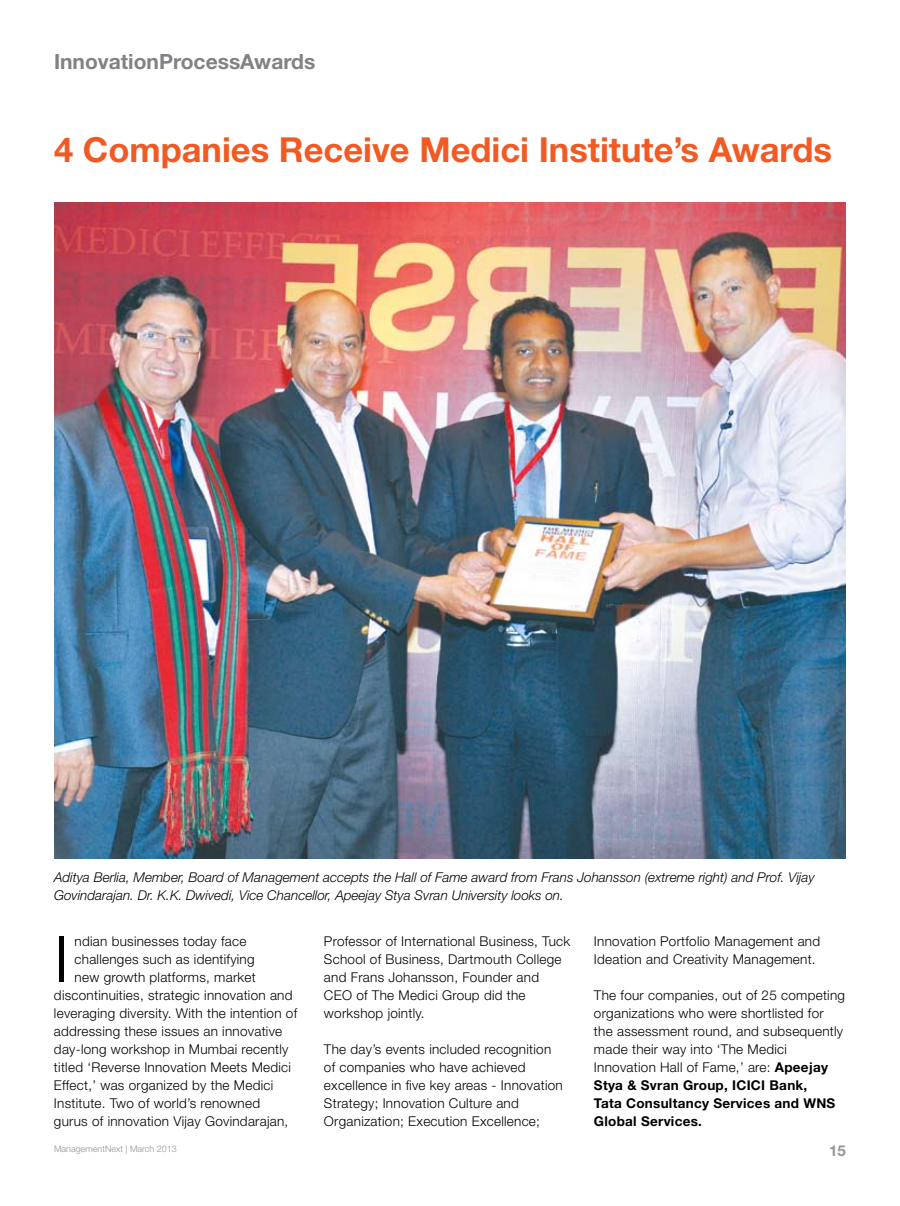
<style>
.page{position:relative;width:900px;height:1206px;background:#fff}
.page>*{position:absolute;margin:0;border:0;box-sizing:border-box;transform-origin:0 0}
.t1{font:300 63.9px "Helvetica Neue LT Std";color:#000}
.t2{font:700 34.5px "Helvetica Neue LT Std";color:#f15a22}
.t3{font:700 21px "Helvetica Neue LT Std";color:#808285}
.t4{font:700 15px "Helvetica Neue LT Std";color:#939598}
.t5{font:300 13.5px/18px "Helvetica Neue LT Std";letter-spacing:.02em;color:#000}
.t6{font:italic 300 13.5px/18px "Helvetica Neue LT Std";color:#000}
.t7{font:300 9px "Helvetica Neue LT Std";color:#939598}
.s1{font-weight:700}
</style>
<div class="page">
<img style="left:54px;top:203px;width:792px;height:656px">
<h3 class="t3" style="left:54px;top:49px;width:263px">InnovationProcessAwards</h3>
<h2 class="t2" style="left:54px;top:128px;width:779px">4 Companies Receive Medici Institute’s Awards</h2>
<p class="t6" style="left:54px;top:868px;width:762px">Aditya Berlia, Member, Board of Management accepts the Hall of Fame award from Frans Johansson (extreme right) and Prof. Vijay<br>Govindarajan. Dr. K.K. Dwivedi, Vice Chancellor, Apeejay Stya Svran University looks on.</p>
<h1 class="t1" style="left:54px;top:920px;width:16px">I</h1>
<p class="t5" style="left:75px;top:932px;width:173px">ndian businesses today face</p>
<p class="t5" style="left:75px;top:950px;width:182px">challenges such as identifying</p>
<p class="t5" style="left:75px;top:968px;width:183px">new growth platforms, market</p>
<p class="t5" style="left:54px;top:986px;width:240px">discontinuities, strategic innovation and</p>
<p class="t5" style="left:54px;top:1004px;width:245px">leveraging diversity. With the intention of</p>
<p class="t5" style="left:54px;top:1022px;width:230px">addressing these issues an innovative</p>
<p class="t5" style="left:54px;top:1040px;width:236px">day-long workshop in Mumbai recently</p>
<p class="t5" style="left:54px;top:1058px;width:239px">titled ‘Reverse Innovation Meets Medici</p>
<p class="t5" style="left:54px;top:1076px;width:221px">Effect,’ was organized by the Medici</p>
<p class="t5" style="left:54px;top:1094px;width:208px">Institute. Two of world’s renowned</p>
<p class="t5" style="left:54px;top:1112px;width:236px">gurus of innovation Vijay Govindarajan,</p>
<p class="t5" style="left:324px;top:932px;width:248px">Professor of International Business, Tuck<br>School of Business, Dartmouth College and Frans Johansson, Founder and<br>CEO of The Medici Group did the workshop jointly.</p>
<p class="t5" style="left:324px;top:1040px;width:240px">The day’s events included recognition of companies who have achieved excellence in five key areas - Innovation Strategy; Innovation Culture and Organization; Execution Excellence;</p>
<p class="t5" style="left:594px;top:931px;width:228px">Innovation Portfolio Management and<br>Ideation and Creativity Management.</p>
<p class="t5" style="left:594px;top:985px;width:253px">The four companies, out of 25 competing organizations who were shortlisted for the assessment round, and subsequently made their way into ‘The Medici Innovation Hall of Fame,’ are: <span class="s1">Apeejay Stya &amp; Svran Group, ICICI Bank,<br>Tata Consultancy Services and WNS Global Services.</span></p>
<p class="t7" style="left:54px;top:1143px;width:124px">ManagementNext | March 2013</p>
<p class="t4" style="left:829px;top:1142px;width:18px">15</p>
</div>
